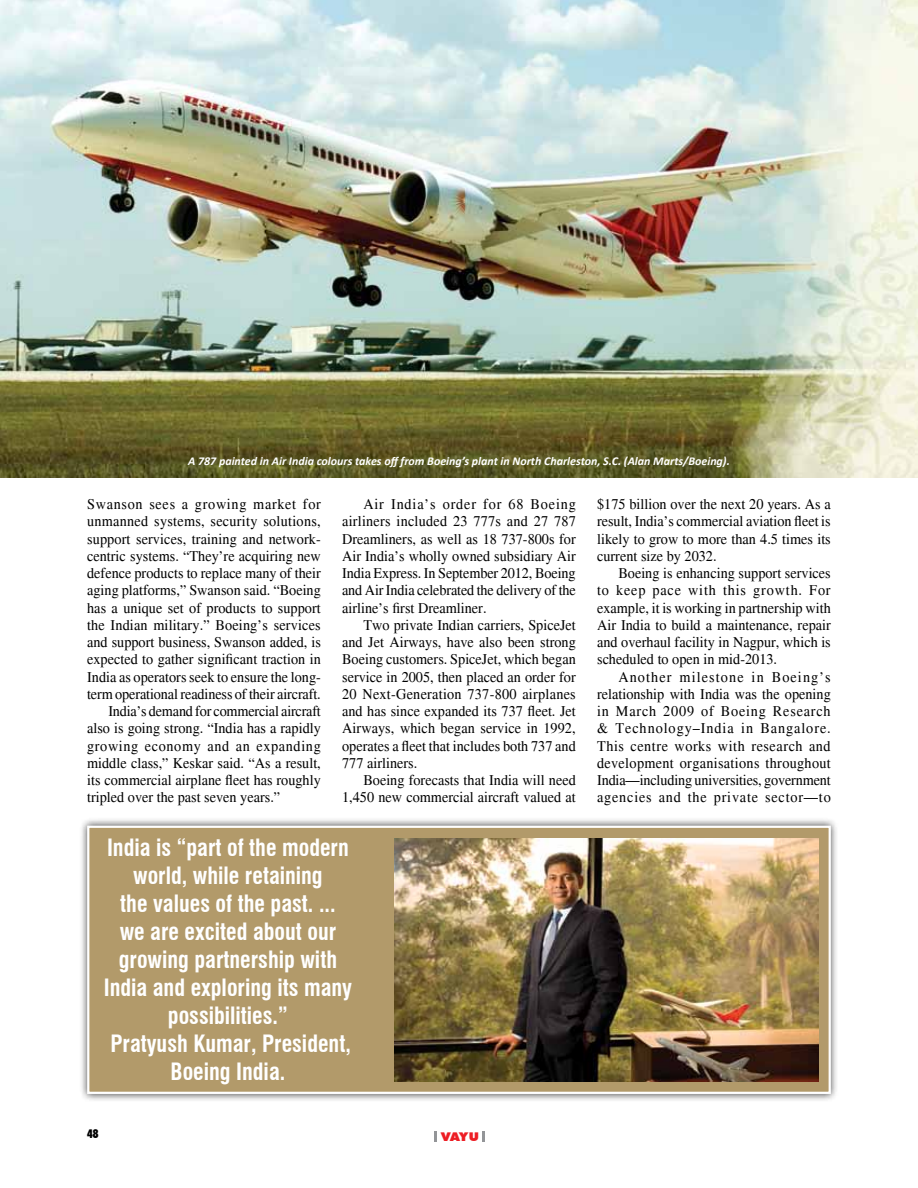
<style>
.page{position:relative;width:918px;height:1188px;background:#fff}
.page>*{position:absolute;margin:0;border:0;box-sizing:border-box;transform-origin:0 0}
.t1{font:700 condensed 23.25px/27.9px "Swiss 721 BT";color:#fff;text-align:center;scale:.95 1}
.t2{font:15px/17.2px "Times";color:#000;text-align:justify;scale:.95 1}
.t3{font:15px "Times";letter-spacing:.02em;color:#000;scale:.95 1}
.t4{font:15px "Times";letter-spacing:.05em;color:#000;scale:.95 1}
.t5{font:15px "Times";letter-spacing:.045em;color:#000;scale:.95 1}
.t6{font:italic 700 12px "Calibri";color:#fff}
.t7{font:900 12px "Futura BT";color:#ed1d24;scale:1.1 1}
.t8{font:900 condensed 12px "Futura BT";color:#000;scale:.95 1}
</style>
<div class="page">
<svg style="left:482px;top:1131px;width:3px;height:11px"></svg>
<svg style="left:434px;top:1131px;width:3px;height:11px"></svg>
<img style="left:0;top:0;width:918px;height:477px">
<div style="left:79px;top:817px;width:760px;height:285px;background:#000;opacity:.75"></div>
<div style="left:87px;top:826px;width:744px;height:268px;background:#b29a6a;border:2px solid #fff"></div>
<img style="left:394px;top:838px;width:424px;height:243px">
<p class="t6" style="left:188px;top:453px;width:543px">A 787 painted in Air India colours takes off from Boeing’s plant in North Charleston, S.C. (Alan Marts/Boeing).</p>
<p class="t4" style="left:87px;top:496px;width:248px">Swanson sees a growing market for</p>
<p class="t3" style="left:87px;top:513px;width:247px">unmanned systems, security solutions,</p>
<p class="t2" style="left:87px;top:530px;width:248px">support services, training and network-</p>
<p class="t2" style="left:87px;top:547px;width:248px">centric systems. “They’re acquiring new</p>
<p class="t2" style="left:87px;top:565px;width:248px">defence products to replace many of their</p>
<p class="t2" style="left:87px;top:582px;width:248px">aging platforms,” Swanson said. “Boeing</p>
<p class="t2" style="left:87px;top:599px;width:248px">has a unique set of products to support</p>
<p class="t2" style="left:87px;top:616px;width:247px">the Indian military.” Boeing’s services</p>
<p class="t2" style="left:87px;top:634px;width:248px">and support business, Swanson added, is</p>
<p class="t2" style="left:87px;top:651px;width:248px">expected to gather significant traction in</p>
<p class="t2" style="left:87px;top:668px;width:248px">India as operators seek to ensure the long-</p>
<p class="t2" style="left:87px;top:685px;width:248px">term operational readiness of their aircraft.</p>
<p class="t2" style="left:108px;top:703px;width:225px">India’s demand for commercial aircraft</p>
<p class="t2" style="left:87px;top:720px;width:248px">also is going strong. “India has a rapidly</p>
<p class="t5" style="left:87px;top:737px;width:247px">growing economy and an expanding</p>
<p class="t2" style="left:87px;top:754px;width:248px">middle class,” Keskar said. “As a result,</p>
<p class="t2" style="left:87px;top:772px;width:248px">its commercial airplane fleet has roughly</p>
<p class="t2" style="left:87px;top:789px;width:205px">tripled over the past seven years.”</p>
<p class="t2" style="left:342px;top:496px;width:248px;text-indent:21px">Air India’s order for 68 Boeing airliners included 23 777s and 27 787<br>Dreamliners, as well as 18 737-800s for Air India’s wholly owned subsidiary Air India Express. In September 2012, Boeing and Air India celebrated the delivery of the airline’s first Dreamliner.</p>
<p class="t2" style="left:342px;top:616px;width:248px;text-indent:21px">Two private Indian carriers, SpiceJet and Jet Airways, have also been strong Boeing customers. SpiceJet, which began service in 2005, then placed an order for 20 Next-Generation 737-800 airplanes and has since expanded its 737 fleet. Jet Airways, which began service in 1992, operates a fleet that includes both 737 and 777 airliners.</p>
<p class="t2" style="left:342px;top:772px;width:248px;text-align:right">Boeing forecasts that India will need<br>1,450 new commercial aircraft valued at</p>
<h1 class="t1" style="left:104px;top:834px;width:263px">India is “part of the modern world, while retaining<br>the values of the past. ...<br>we are excited about our growing partnership with<br>India and exploring its many possibilities.”<br>Pratyush Kumar, President,<br>Boeing India.</h1>
<p class="t8" style="left:87px;top:1127px;width:13px">48</p>
<p class="t7" style="left:441px;top:1129px;width:36px">VAYU</p>
<p class="t2" style="left:597px;top:496px;width:248px">$175 billion over the next 20 years. As a result, India’s commercial aviation fleet is likely to grow to more than 4.5 times its current size by 2032.</p>
<p class="t2" style="left:597px;top:565px;width:248px;text-indent:21px">Boeing is enhancing support services to keep pace with this growth. For example, it is working in partnership with Air India to build a maintenance, repair and overhaul facility in Nagpur, which is scheduled to open in mid-2013.</p>
<p class="t2" style="left:597px;top:668px;width:248px;text-indent:21px">Another milestone in Boeing’s relationship with India was the opening in March 2009 of Boeing Research &amp; Technology–India in Bangalore.<br>This centre works with research and development organisations throughout India—including universities, government agencies and the private sector—to</p>
</div>
